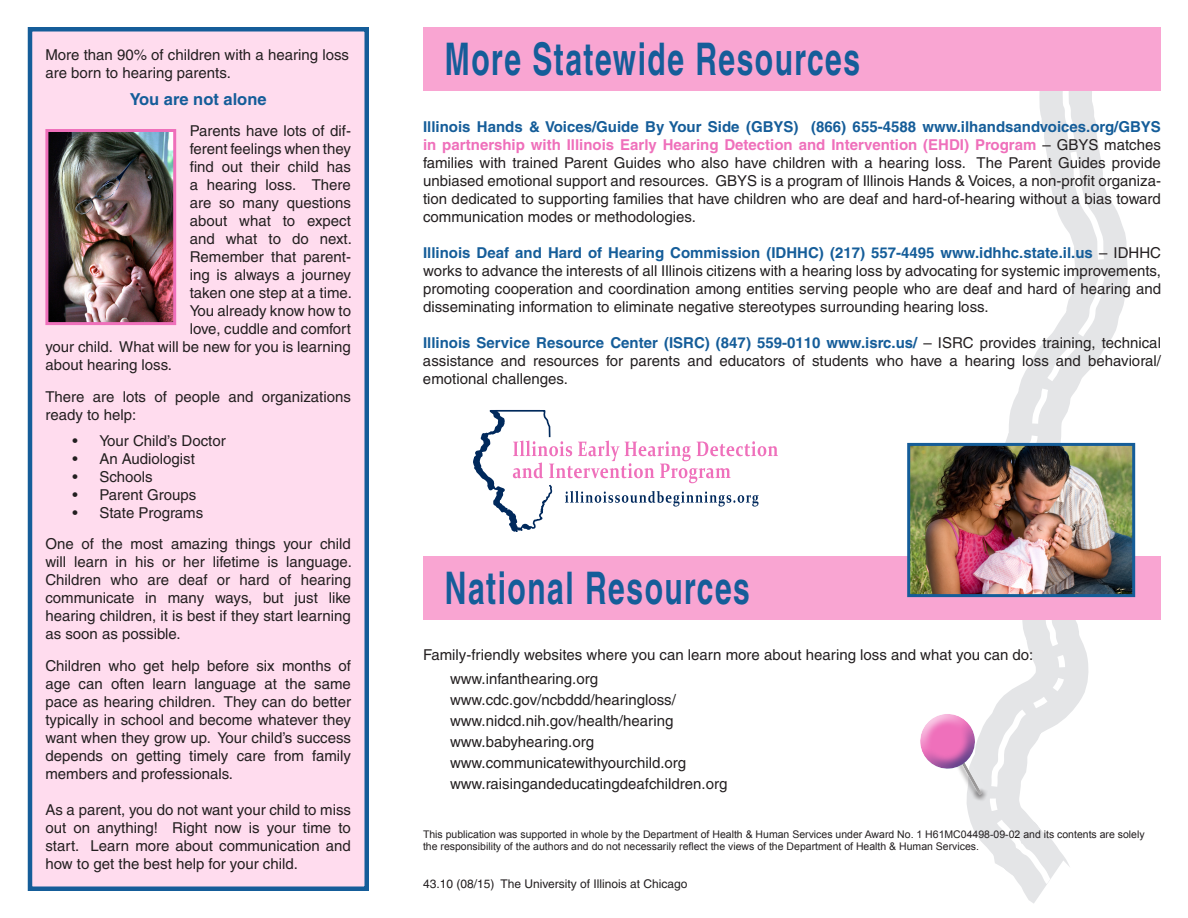
<style>
.page{position:relative;width:1188px;height:918px;background:#fff}
.page>*{position:absolute;margin:0;border:0;box-sizing:border-box;transform-origin:0 0}
.t1{font:700 45px "Helvetica";letter-spacing:.05em;color:#155d99;scale:.67 1}
.t2{font:700 16.5px "Helvetica";color:#155d99}
.t3{font:15px/18px "Helvetica";color:#231f20;text-align:justify}
.t4{font:12px "Helvetica";color:#231f20}
.t5{font:10.5px/12px "Arial";color:#231f20}
.s1{font-weight:700;color:#155d99}
.s2{font-weight:700;color:#ef70bb}
</style>
<div class="page">
<svg style="left:920px;top:199px;width:216px;height:705px"></svg>
<svg style="left:986px;top:91px;width:123px;height:798px"></svg>
<div style="left:423px;top:27px;width:738px;height:64px;background:#f9a5d2"></div>
<div style="left:28px;top:27px;width:341px;height:864px;background:#ffdcee;border:4px solid #155d99"></div>
<svg style="left:473px;top:410px;width:305px;height:122px"></svg>
<div style="left:423px;top:556px;width:738px;height:64px;background:#f9a5d2"></div>
<img style="left:911px;top:447px;width:220px;height:146px">
<div style="left:907px;top:443px;width:228px;height:154px;border:3px solid #155d99"></div>
<svg style="left:920px;top:710px;width:93px;height:103px"></svg>
<img style="left:49px;top:133px;width:123px;height:188px">
<div style="left:45px;top:129px;width:131px;height:196px;border:3px solid #ef70bb"></div>
<p class="t3" style="left:45px;top:45px;width:305px">More than 90% of children with a hearing loss are born to hearing parents.</p>
<p class="t2" style="left:130px;top:89px;width:138px">You are not alone</p>
<p class="t3" style="left:190px;top:122px;width:163px">Parents have lots of dif-</p>
<p class="t3" style="left:190px;top:140px;width:163px">ferent feelings when they</p>
<p class="t3" style="left:190px;top:158px;width:163px">find out their child has</p>
<p class="t3" style="left:190px;top:176px;width:163px">a hearing loss. There</p>
<p class="t3" style="left:190px;top:194px;width:163px">are so many questions</p>
<p class="t3" style="left:190px;top:212px;width:163px">about what to expect</p>
<p class="t3" style="left:190px;top:230px;width:164px">and what to do next.</p>
<p class="t3" style="left:190px;top:248px;width:163px">Remember that parent-</p>
<p class="t3" style="left:190px;top:266px;width:163px">ing is always a journey</p>
<p class="t3" style="left:190px;top:284px;width:164px">taken one step at a time.</p>
<p class="t3" style="left:190px;top:302px;width:163px">You already know how to</p>
<p class="t3" style="left:190px;top:320px;width:163px">love, cuddle and comfort</p>
<p class="t3" style="left:45px;top:338px;width:307px">your child. What will be new for you is learning</p>
<p class="t3" style="left:45px;top:356px;width:128px">about hearing loss.</p>
<p class="t3" style="left:45px;top:387px;width:307px">There are lots of people and organizations ready to help:</p>
<p class="t3" style="left:72px;top:432px;width:155px">• Your Child’s Doctor</p>
<p class="t3" style="left:72px;top:450px;width:124px">• An Audiologist</p>
<p class="t3" style="left:72px;top:468px;width:82px">• Schools</p>
<p class="t3" style="left:72px;top:486px;width:125px">• Parent Groups</p>
<p class="t3" style="left:72px;top:504px;width:132px">• State Programs</p>
<p class="t3" style="left:45px;top:535px;width:308px">One of the most amazing things your child will learn in his or her lifetime is language.<br>Children who are deaf or hard of hearing communicate in many ways, but just like hearing children, it is best if they start learning as soon as possible.</p>
<p class="t3" style="left:45px;top:657px;width:307px">Children who get help before six months of age can often learn language at the same pace as hearing children. They can do better typically in school and become whatever they want when they grow up. Your child’s success depends on getting timely care from family members and professionals.</p>
<p class="t3" style="left:45px;top:801px;width:307px">As a parent, you do not want your child to miss out on anything! Right now is your time to start. Learn more about communication and how to get the best help for your child.</p>
<p class="t1" style="left:445px;top:32px;width:621px">More Statewide Resources</p>
<p class="t3" style="left:423px;top:117px;width:740px"><span class="s1">Illinois Hands &amp; Voices/Guide By Your Side (GBYS) (866) 655-4588 www.ilhandsandvoices.org/GBYS </span><span class="s2">in partnership with Illinois Early Hearing Detection and Intervention (EHDI) Program</span> – GBYS matches families with trained Parent Guides who also have children with a hearing loss. The Parent Guides provide unbiased emotional support and resources. GBYS is a program of Illinois Hands &amp; Voices, a non-profit organiza&shy;tion dedicated to supporting families that have children who are deaf and hard-of-hearing without a bias toward communication modes or methodologies.</p>
<p class="t3" style="left:423px;top:243px;width:740px"><span class="s1">Illinois Deaf and Hard of Hearing Commission (IDHHC) (217) 557-4495 www.idhhc.state.il.us</span> – IDHHC works to advance the interests of all Illinois citizens with a hearing loss by advocating for systemic improvements, promoting cooperation and coordination among entities serving people who are deaf and hard of hearing and disseminating information to eliminate negative stereotypes surrounding hearing loss.</p>
<p class="t3" style="left:423px;top:333px;width:740px"><span class="s1">Illinois Service Resource Center (ISRC) (847) 559-0110 www.isrc.us/</span> – ISRC provides training, technical assistance and resources for parents and educators of students who have a hearing loss and behavioral/ emotional challenges.</p>
<p class="t1" style="left:445px;top:561px;width:457px">National Resources</p>
<p class="t3" style="left:423px;top:646px;width:612px">Family-friendly websites where you can learn more about hearing loss and what you can do:</p>
<p class="t3" style="left:450px;top:670px;width:150px">www.infanthearing.org</p>
<p class="t3" style="left:450px;top:691px;width:227px">www.cdc.gov/ncbddd/hearingloss/</p>
<p class="t3" style="left:450px;top:712px;width:225px">www.nidcd.nih.gov/health/hearing</p>
<p class="t3" style="left:450px;top:733px;width:146px">www.babyhearing.org</p>
<p class="t3" style="left:450px;top:754px;width:238px">www.communicatewithyourchild.org</p>
<p class="t3" style="left:450px;top:775px;width:279px">www.raisingandeducatingdeafchildren.org</p>
<p class="t5" style="left:423px;top:829px;width:723px">This publication was supported in whole by the Department of Health &amp; Human Services under Award No. 1 H61MC04498-09-02 and its contents are solely the responsibility of the authors and do not necessarily reflect the views of the Department of Health &amp; Human Services.</p>
<p class="t4" style="left:423px;top:876px;width:266px">43.10 (08/15) The University of Illinois at Chicago</p>
</div>
